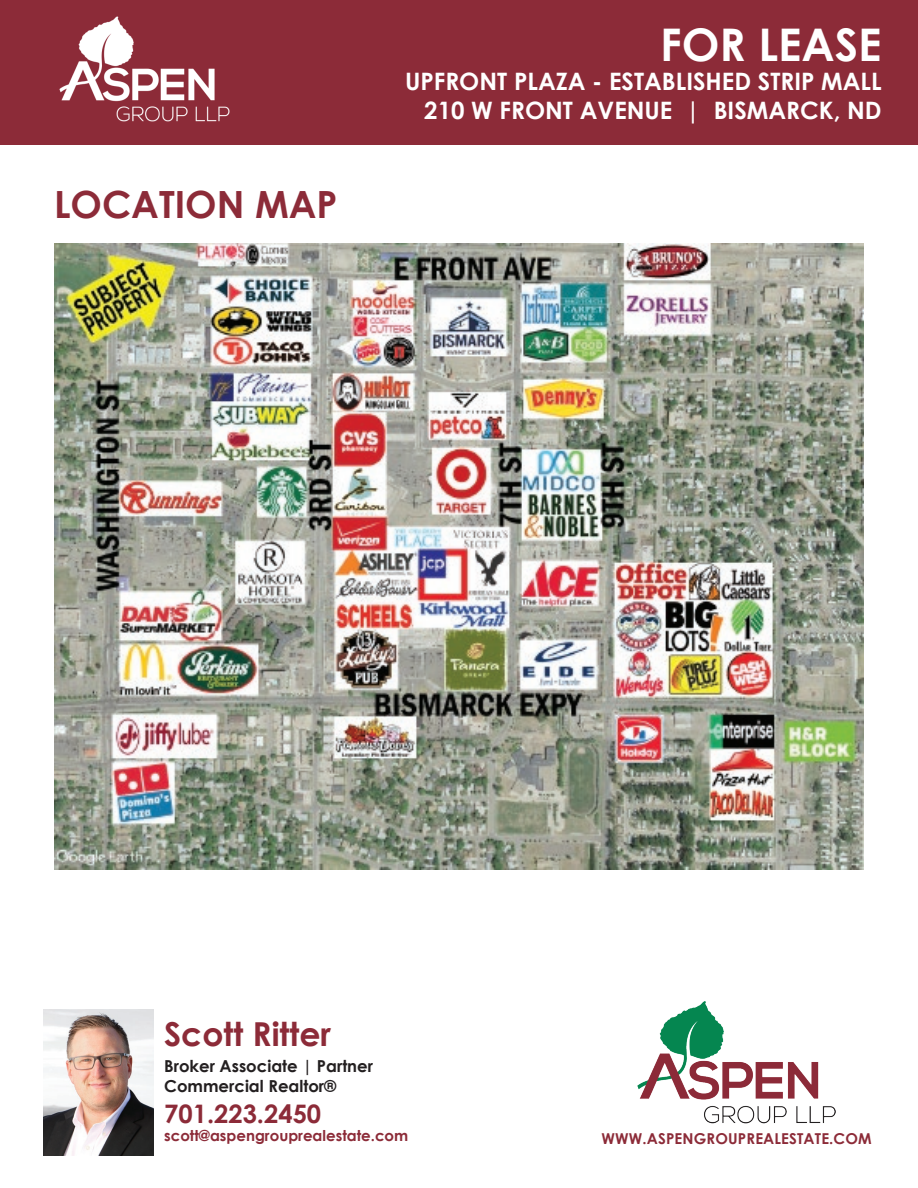
<style>
.page{position:relative;width:918px;height:1188px;background:#fff}
.page>*{position:absolute;margin:0;border:0;box-sizing:border-box;transform-origin:0 0}
.t1{font:700 45px "Century Gothic";color:#fff}
.t2{font:700 37.5px "Century Gothic";color:#8c2b38}
.t3{font:700 33px "Century Gothic";color:#8c2b38}
.t4{font:700 25.5px "Century Gothic";color:#8c2b38}
.t5{font:700 24px/28.8px "Century Gothic";color:#fff;text-align:right}
.t6{font:700 16.5px/19.8px "Century Gothic";color:#231f20}
.t7{font:700 15px "Century Gothic";color:#8c2b38}
</style>
<div class="page">
<div style="left:0;top:0;width:918px;height:145px;background:#8c2b38"></div>
<img style="left:638px;top:1001px;width:198px;height:123px">
<img style="left:59px;top:16px;width:171px;height:106px">
<img style="left:43px;top:1010px;width:110px;height:145px">
<img style="left:54px;top:243px;width:810px;height:626px">
<h2 class="t2" style="left:54px;top:176px;width:285px">LOCATION MAP</h2>
<h1 class="t1" style="left:660px;top:10px;width:223px">FOR LEASE</h1>
<p class="t5" style="left:405px;top:66px;width:478px">UPFRONT PLAZA - ESTABLISHED STRIP MALL<br>210 W FRONT AVENUE | BISMARCK, ND</p>
<h3 class="t3" style="left:164px;top:1009px;width:168px">Scott Ritter</h3>
<p class="t6" style="left:164px;top:1056px;width:210px">Broker Associate | Partner<br>Commercial Realtor®</p>
<p class="t4" style="left:164px;top:1094px;width:159px">701.223.2450</p>
<p class="t7" style="left:164px;top:1124px;width:246px">scott@aspengrouprealestate.com</p>
<p class="t7" style="left:602px;top:1128px;width:272px">WWW.ASPENGROUPREALESTATE.COM</p>
</div>
